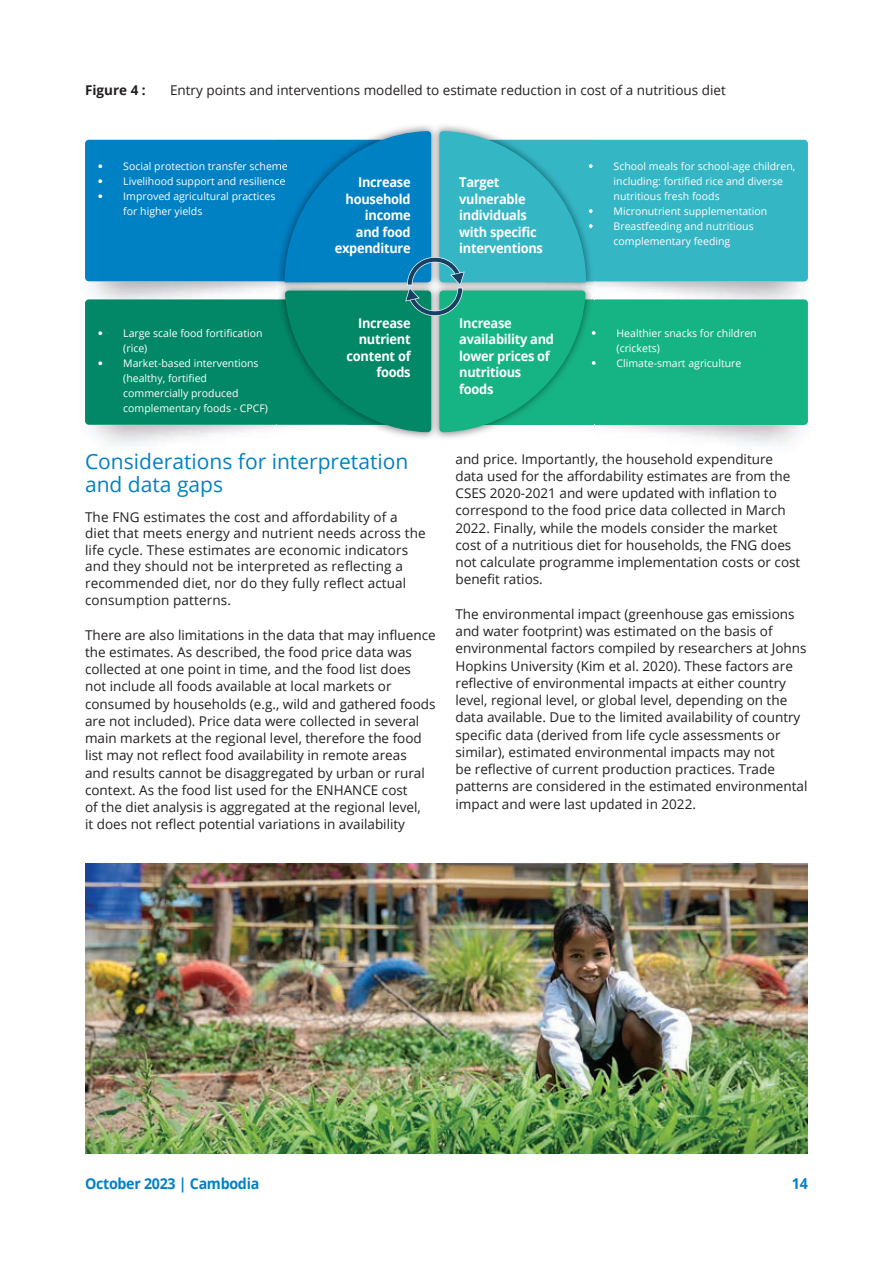
<style>
.page{position:relative;width:893px;height:1263px;background:#fff}
.page>*{position:absolute;margin:0;border:0;box-sizing:border-box;transform-origin:0 0}
.t1{font:21px/22.5px "Open Sans";color:#0081c4}
.t2{font:700 15px "Open Sans";letter-spacing:-.02em;color:#0081c4;scale:.95 1}
.t3{font:13.5px/17.2px "Open Sans";color:#231f20}
.t4{font:700 13.5px/16.5px "Open Sans";letter-spacing:-.02em;color:#fff;text-align:right;scale:.95 1}
.t5{font:700 13.5px "Open Sans";color:#231f20}
.t6{font:10.5px/15px "Open Sans";color:#fff}
.s1{font-family:"Helvetica Neue LT Std";font-stretch:condensed}
</style>
<div class="page">
<div style="left:446px;top:299px;width:362px;height:126px;background:#16b484;border-radius:4px"></div>
<div style="left:85px;top:299px;width:338px;height:126px;background:#038867;border-radius:4px"></div>
<div style="left:446px;top:140px;width:362px;height:142px;background:#35b6c5;border-radius:4px"></div>
<div style="left:85px;top:140px;width:338px;height:141px;background:#0081c4;border-radius:4px"></div>
<img style="left:389px;top:125px;width:92px;height:313px">
<svg style="left:276px;top:131px;width:318px;height:299px"></svg>
<img style="left:85px;top:863px;width:723px;height:290px">
<p class="t5" style="left:85px;top:81px;width:62px">Figure 4 :</p>
<p class="t3" style="left:170px;top:81px;width:557px">Entry points and interventions modelled to estimate reduction in cost of a nutritious diet</p>
<p class="t6" style="left:98px;top:158px;width:191px"><span class="s1">•</span> Social protection transfer scheme</p>
<p class="t6" style="left:98px;top:173px;width:189px"><span class="s1">•</span> Livelihood support and resilience</p>
<p class="t6" style="left:123px;top:188px;width:154px;text-indent:-26px"><span class="s1">•</span> Improved agricultural practices for higher yields</p>
<p class="t4" style="left:335px;top:174px;width:81px">Increase household income<br>and food expenditure</p>
<p class="t4" style="left:459px;top:174px;width:90px;text-align:left">Target vulnerable individuals with specific interventions</p>
<p class="t6" style="left:614px;top:158px;width:183px;text-indent:-26px"><span class="s1">•</span> School meals for school-age children, including: fortified rice and diverse nutritious fresh foods</p>
<p class="t6" style="left:588px;top:203px;width:181px"><span class="s1">•</span> Micronutrient supplementation</p>
<p class="t6" style="left:588px;top:218px;width:167px;text-align:center"><span class="s1">•</span> Breastfeeding and nutritious complementary feeding</p>
<p class="t6" style="left:123px;top:325px;width:141px;text-indent:-26px"><span class="s1">•</span> Large scale food fortification (rice)</p>
<p class="t6" style="left:123px;top:355px;width:146px;text-indent:-26px"><span class="s1">•</span> Market-based interventions (healthy, fortified commercially produced complementary foods - CPCF)</p>
<p class="t4" style="left:347px;top:314px;width:69px">Increase nutrient content of foods</p>
<h1 class="t1" style="left:85px;top:450px;width:325px">Considerations for interpretation and data gaps</h1>
<p class="t3" style="left:85px;top:508px;width:342px;line-height:16.6px">The FNG estimates the cost and affordability of a<br>diet that meets energy and nutrient needs across the life cycle. These estimates are economic indicators and they should not be interpreted as reflecting a recommended diet, nor do they fully reflect actual consumption patterns.</p>
<p class="t3" style="left:85px;top:626px;width:352px">There are also limitations in the data that may influence the estimates. As described, the food price data was collected at one point in time, and the food list does<br>not include all foods available at local markets or consumed by households (e.g., wild and gathered foods are not included). Price data were collected in several main markets at the regional level, therefore the food list may not reflect food availability in remote areas<br>and results cannot be disaggregated by urban or rural context. As the food list used for the ENHANCE cost<br>of the diet analysis is aggregated at the regional level,<br>it does not reflect potential variations in availability</p>
<p class="t4" style="left:459px;top:314px;width:101px;text-align:left">Increase availability and lower prices of nutritious foods</p>
<p class="t6" style="left:617px;top:325px;width:142px;text-indent:-26px"><span class="s1">•</span> Healthier snacks for children (crickets)</p>
<p class="t6" style="left:591px;top:355px;width:152px"><span class="s1">•</span> Climate-smart agriculture</p>
<p class="t3" style="left:455px;top:450px;width:346px">and price. Importantly, the household expenditure data used for the affordability estimates are from the CSES 2020-2021 and were updated with inflation to correspond to the food price data collected in March 2022. Finally, while the models consider the market cost of a nutritious diet for households, the FNG does not calculate programme implementation costs or cost benefit ratios.</p>
<p class="t3" style="left:455px;top:605px;width:353px">The environmental impact (greenhouse gas emissions and water footprint) was estimated on the basis of environmental factors compiled by researchers at Johns Hopkins University (Kim et al. 2020). These factors are reflective of environmental impacts at either country level, regional level, or global level, depending on the data available. Due to the limited availability of country specific data (derived from life cycle assessments or similar), estimated environmental impacts may not<br>be reflective of current production practices. Trade patterns are considered in the estimated environmental impact and were last updated in 2022.</p>
<p class="t2" style="left:85px;top:1173px;width:185px">October 2023 | Cambodia</p>
<p class="t2" style="left:792px;top:1173px;width:18px">14</p>
</div>
